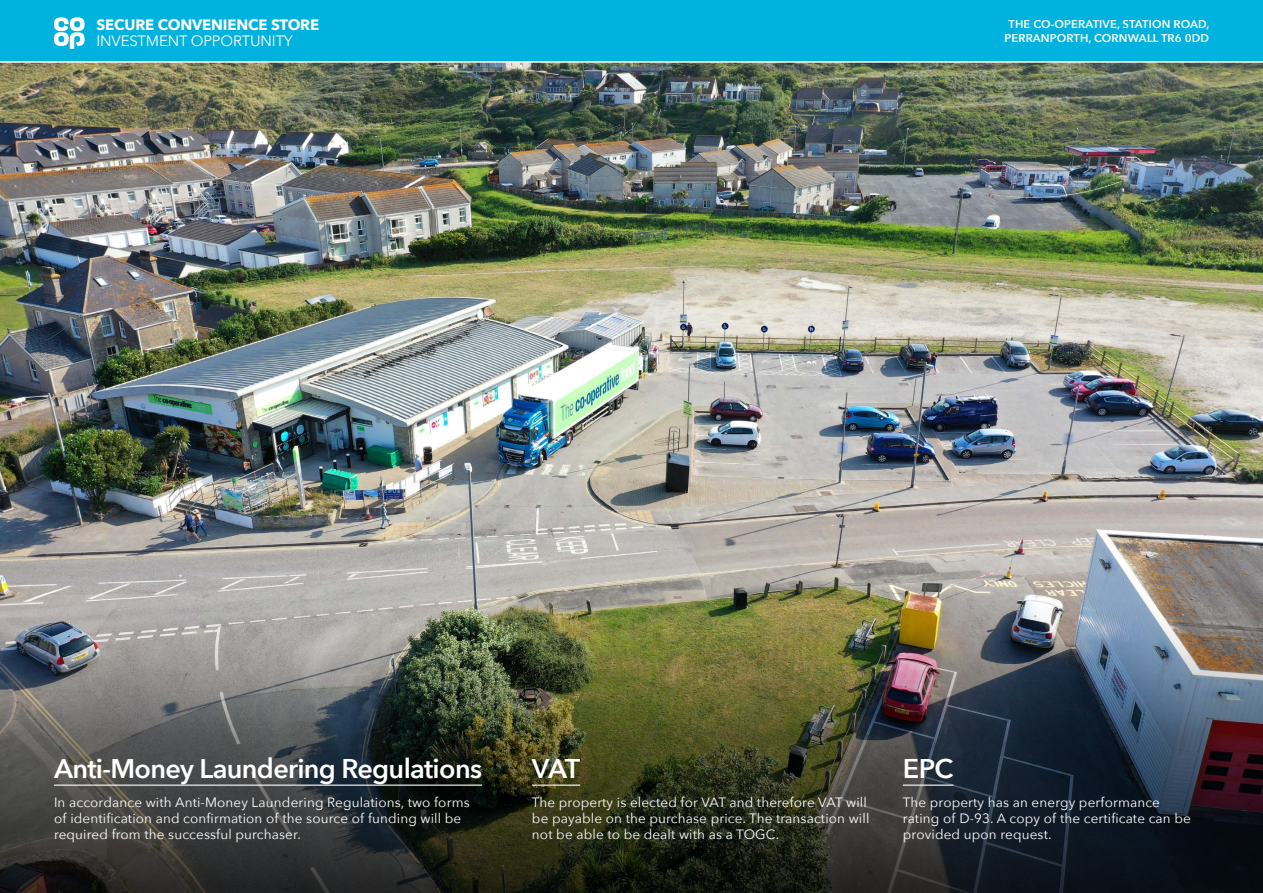
<style>
.page{position:relative;width:1263px;height:893px;background:#fff}
.page>*{position:absolute;margin:0;border:0;box-sizing:border-box;transform-origin:0 0}
.t1{font:600 27px "Avenir Next";letter-spacing:-.025em;color:#fff}
.t2{font:700 15px "Avenir Next";letter-spacing:-.01em;color:#fff}
.t3{font:15px "Avenir Next";letter-spacing:-.01em;color:#fff}
.t4{font:13.5px/16.2px "Avenir Next";letter-spacing:.01em;color:#fff}
.t5{font:600 11.25px/13.5px "Avenir Next";letter-spacing:.01em;color:#fff;text-align:center}
</style>
<div class="page">
<img style="left:0;top:63px;width:1263px;height:517px">
<img style="left:0;top:580px;width:1263px;height:313px">
<div style="left:0;top:0;width:1263px;height:61px;background:#00b2dd"></div>
<svg style="left:54px;top:17px;width:31px;height:32px"></svg>
<hr style="left:532px;top:785px;width:48px;height:1px;background:#fff">
<hr style="left:54px;top:785px;width:428px;height:1px;background:#fff">
<hr style="left:903px;top:785px;width:50px;height:1px;background:#fff">
<p class="t2" style="left:97px;top:12px;width:224px">SECURE CONVENIENCE STORE</p>
<p class="t3" style="left:97px;top:28px;width:198px">INVESTMENT OPPORTUNITY</p>
<p class="t5" style="left:1004px;top:17px;width:206px">THE CO-OPERATIVE, STATION ROAD,<br>PERRANPORTH, CORNWALL TR6 0DD</p>
<h1 class="t1" style="left:54px;top:745px;width:429px">Anti-Money Laundering Regulations</h1>
<p class="t4" style="left:54px;top:793px;width:417px">In accordance with Anti-Money Laundering Regulations, two forms of identification and confirmation of the source of funding will be required from the successful purchaser.</p>
<h1 class="t1" style="left:532px;top:745px;width:50px">VAT</h1>
<p class="t4" style="left:532px;top:793px;width:339px">The property is elected for VAT and therefore VAT will be payable on the purchase price. The transaction will not be able to be dealt with as a TOGC.</p>
<h1 class="t1" style="left:903px;top:745px;width:52px">EPC</h1>
<p class="t4" style="left:903px;top:793px;width:289px">The property has an energy performance rating of D-93. A copy of the certificate can be provided upon request.</p>
</div>
